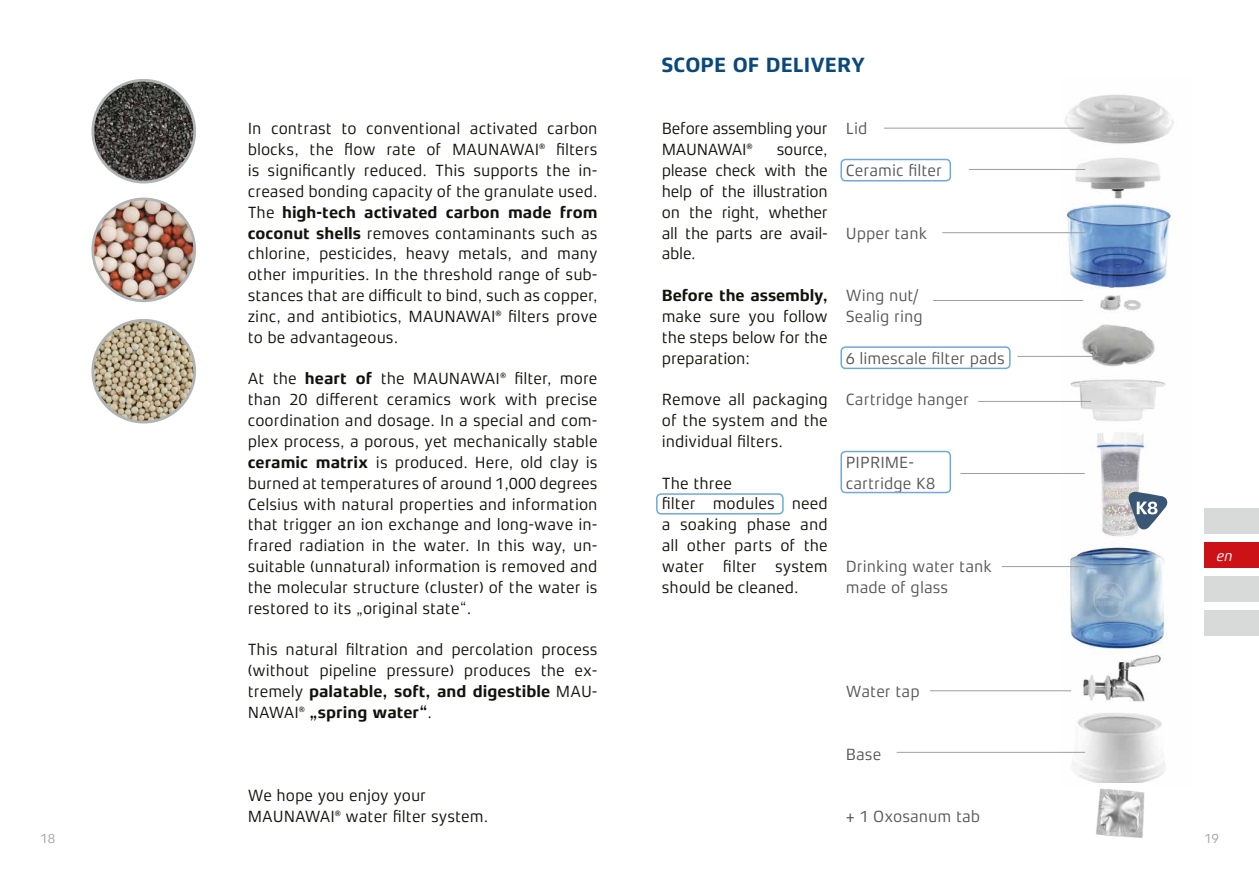
<style>
.page{position:relative;width:1259px;height:893px;background:#fff}
.page>*{position:absolute;margin:0;border:0;box-sizing:border-box;transform-origin:0 0}
.t1{font:700 21px "Xenois Sans Pro";color:#0a497b}
.t2{font:16.5px/20.9px "Xenois Sans Pro";color:#12120d;text-align:justify}
.t3{font:16.5px/20.9px "Xenois Sans Pro";color:#555756}
.t4{font:16.5px/20.9px "Xenois Sans Pro";letter-spacing:-.02em;color:#12120d}
.t5{font:700 16.5px "Xenois Sans Pro";letter-spacing:-.01em;color:#12120d}
.t6{font:italic 15px "Xenois Sans Pro";color:#fff}
.t7{font:13.5px "Xenois Sans Pro";color:#a1a3a2}
.s1{font-weight:700}
</style>
<div class="page">
<img style="left:1062px;top:94px;width:112px;height:689px">
<div style="left:1204px;top:611px;width:55px;height:25px;background:#d8dada"></div>
<div style="left:1204px;top:577px;width:55px;height:25px;background:#d8dada"></div>
<div style="left:1204px;top:543px;width:55px;height:25px;background:#cc1216"></div>
<div style="left:1204px;top:509px;width:55px;height:25px;background:#d8dada"></div>
<hr style="left:883px;top:128px;width:201px;height:1px;background:#9d9e9e">
<hr style="left:969px;top:169px;width:116px;height:1px;background:#9d9e9e">
<hr style="left:942px;top:232px;width:143px;height:1px;background:#9d9e9e">
<hr style="left:960px;top:473px;width:124px;height:1px;background:#9d9e9e">
<hr style="left:896px;top:752px;width:189px;height:1px;background:#9d9e9e">
<hr style="left:933px;top:300px;width:150px;height:1px;background:#9d9e9e">
<hr style="left:1017px;top:356px;width:82px;height:1px;background:#9d9e9e">
<hr style="left:978px;top:401px;width:113px;height:1px;background:#9d9e9e">
<hr style="left:1002px;top:566px;width:82px;height:1px;background:#9d9e9e">
<hr style="left:930px;top:690px;width:141px;height:1px;background:#9d9e9e">
<img style="left:1096px;top:788px;width:49px;height:50px">
<div style="left:840px;top:346px;width:170px;height:23px;border:2px solid #6ea9da;border-radius:4px"></div>
<div style="left:840px;top:451px;width:111px;height:42px;border:2px solid #6ea9da;border-radius:4px"></div>
<div style="left:840px;top:159px;width:111px;height:22px;border:2px solid #6ea9da;border-radius:4px"></div>
<div style="left:656px;top:493px;width:127px;height:22px;border:2px solid #6ea9da;border-radius:4px"></div>
<img style="left:93px;top:80px;width:102px;height:102px;border-radius:51px">
<div style="left:91px;top:79px;width:105px;height:104px;border:3px solid #b1b4b4;border-radius:50%"></div>
<img style="left:93px;top:320px;width:102px;height:102px;border-radius:51px">
<div style="left:91px;top:319px;width:105px;height:104px;border:3px solid #b1b4b4;border-radius:50%"></div>
<img style="left:93px;top:199px;width:102px;height:102px;border-radius:51px">
<div style="left:91px;top:198px;width:105px;height:104px;border:3px solid #b1b4b4;border-radius:50%"></div>
<svg style="left:1126px;top:491px;width:43px;height:40px"></svg>
<p class="t2" style="left:248px;top:118px;width:351px">In contrast to conventional activated carbon blocks, the flow rate of MAUNAWAI® filters is significantly reduced. This supports the in&shy;creased bonding capacity of the granulate used.<br>The <span class="s1">high-tech activated carbon made from coconut shells</span> removes contaminants such as chlorine, pesticides, heavy metals, and many other impurities. In the threshold range of sub&shy;stances that are difficult to bind, such as copper, zinc, and antibiotics, MAUNAWAI® filters prove to be advantageous.</p>
<p class="t2" style="left:248px;top:368px;width:351px">At the <span class="s1">heart of</span> the MAUNAWAI® filter, more than 20 different ceramics work with precise coordination and dosage. In a special and com&shy;plex process, a porous, yet mechanically stable <span class="s1">ceramic matrix</span> is produced. Here, old clay is burned at temperatures of around 1,000 degrees Celsius with natural properties and information that trigger an ion exchange and long-wave in&shy;frared radiation in the water. In this way, un&shy;suitable (unnatural) information is removed and the molecular structure (cluster) of the water is restored to its „original state“.</p>
<p class="t2" style="left:248px;top:639px;width:351px">This natural filtration and percolation process (without pipeline pressure) produces the ex&shy;tremely <span class="s1">palatable, soft, and digestible</span> MAU-NAWAI® <span class="s1">„spring water“</span>.</p>
<p class="t2" style="left:248px;top:785px;width:242px">We hope you enjoy your<br>MAUNAWAI® water filter system.</p>
<p class="t1" style="left:661px;top:53px;width:205px">SCOPE OF DELIVERY</p>
<p class="t4" style="left:662px;top:118px;width:167px">Before assembling your<br>MAUNAWAI®</p>
<p class="t2" style="left:662px;top:139px;width:167px;text-indent:115px">source, please check with the help of the illustration on the right, whether all the parts are avail&shy;able.</p>
<p class="t5" style="left:662px;top:286px;width:167px">Before the assembly,</p>
<p class="t2" style="left:662px;top:306px;width:167px">make sure you follow the steps below for the preparation:</p>
<p class="t2" style="left:662px;top:389px;width:167px">Remove all packaging of the system and the individual filters.</p>
<p class="t2" style="left:662px;top:473px;width:167px;text-align:left">The three<br>filter modules need a soaking phase and all other parts of the water filter system should be cleaned.</p>
<p class="t3" style="left:846px;top:118px;width:23px">Lid</p>
<p class="t3" style="left:846px;top:160px;width:98px">Ceramic filter</p>
<p class="t3" style="left:846px;top:223px;width:83px">Upper tank</p>
<p class="t3" style="left:846px;top:285px;width:79px">Wing nut/<br>Sealig ring</p>
<p class="t3" style="left:846px;top:348px;width:161px">6 limescale filter pads</p>
<p class="t3" style="left:846px;top:389px;width:125px">Cartridge hanger</p>
<p class="t3" style="left:846px;top:452px;width:91px">PIPRIME&shy;cartridge K8</p>
<p class="t3" style="left:846px;top:556px;width:148px">Drinking water tank made of glass</p>
<p class="t3" style="left:846px;top:681px;width:75px">Water tap</p>
<p class="t3" style="left:846px;top:743px;width:37px">Base</p>
<p class="t3" style="left:846px;top:806px;width:136px">+ 1 Oxosanum tab</p>
<p class="t6" style="left:1216px;top:547px;width:18px">en</p>
<p class="t7" style="left:40px;top:831px;width:16px">18</p>
<p class="t7" style="left:1204px;top:831px;width:16px">19</p>
</div>
